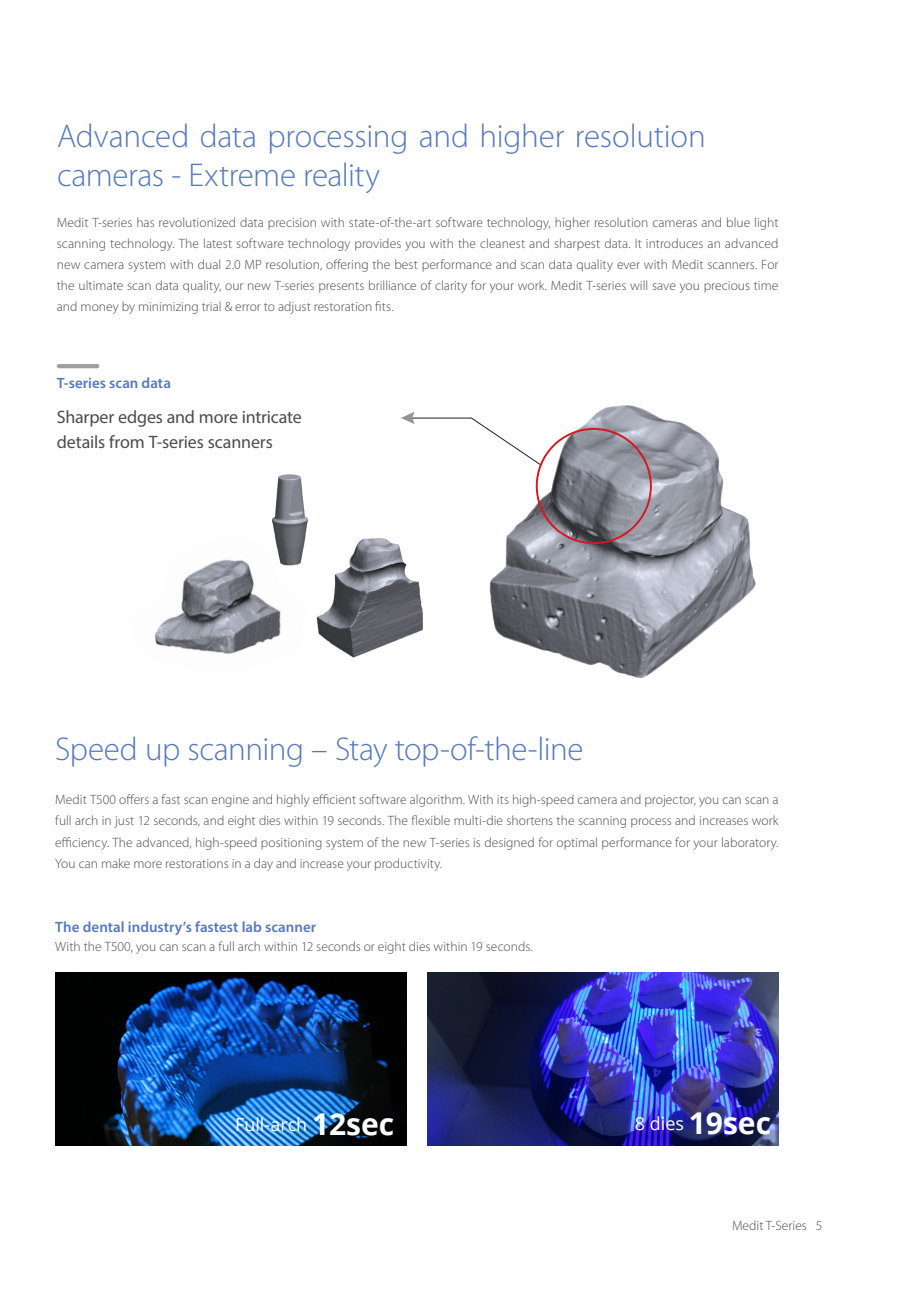
<style>
.page{position:relative;width:919px;height:1289px;background:#fff}
.page>*{position:absolute;margin:0;border:0;box-sizing:border-box;transform-origin:0 0}
.t1{font:300 33px/39.6px "Myriad Pro";letter-spacing:-.01em;color:#5679bd}
.t2{font:18px/25.5px "Myriad Pro";letter-spacing:-.01em;color:#4b4c4d}
.t3{font:18px "Open Sans";color:#fff}
.t4{font:600 15px "Myriad Pro";letter-spacing:.005em;color:#5679bd}
.t5{font:300 13.5px/21px "Myriad Pro";color:#4b4c4d;text-align:justify}
.s1{font-weight:700;font-size:30px}
</style>
<div class="page">
<img style="left:489px;top:405px;width:267px;height:273px">
<hr style="left:57px;top:364px;width:42px;height:4px;background:#9d9fa2;border-radius:2px">
<img style="left:272px;top:474px;width:37px;height:60px">
<img style="left:154px;top:534px;width:148px;height:121px">
<img style="left:302px;top:527px;width:121px;height:131px">
<div style="left:535px;top:428px;width:116px;height:116px;border:2px solid #d7171f;border-radius:50%"></div>
<svg style="left:401px;top:412px;width:140px;height:53px"></svg>
<img style="left:55px;top:972px;width:351px;height:172px">
<img style="left:427px;top:972px;width:351px;height:173px">
<p class="t1" style="left:57px;top:116px;width:650px">Advanced data processing and higher resolution cameras - Extreme reality</p>
<p class="t5" style="left:57px;top:212px;width:723px">Medit T-series has revolutionized data precision with state-of-the-art software technology, higher resolution cameras and blue light scanning technology. The latest software technology provides you with the cleanest and sharpest data. It introduces an advanced new camera system with dual 2.0 MP resolution, offering the best performance and scan data quality ever with Medit scanners. For the ultimate scan data quality, our new T-series presents brilliance of clarity for your work. Medit T-series will save you precious time and money by minimizing trial &amp; error to adjust restoration fits.</p>
<p class="t4" style="left:57px;top:374px;width:116px">T-series scan data</p>
<p class="t2" style="left:57px;top:403px;width:246px">Sharper edges and more intricate details from T-series scanners</p>
<p class="t1" style="left:55px;top:729px;width:529px">Speed up scanning – Stay top-of-the-line</p>
<p class="t5" style="left:55px;top:789px;width:724px">Medit T500 offers a fast scan engine and highly efficient software algorithm. With its high-speed camera and projector, you can scan a full arch in just 12 seconds, and eight dies within 19 seconds. The flexible multi-die shortens the scanning process and increases work efficiency. The advanced, high-speed positioning system of the new T-series is designed for optimal performance for your laboratory.<br>You can make more restorations in a day and increase your productivity.</p>
<p class="t4" style="left:55px;top:917px;width:262px">The dental industry’s fastest lab scanner</p>
<p class="t5" style="left:55px;top:936px;width:479px">With the T500, you can scan a full arch within 12 seconds or eight dies within 19 seconds.</p>
<p class="t3" style="left:235px;top:1112px;width:161px">Full-arch <span class="s1">12sec</span></p>
<p class="t3" style="left:634px;top:1110px;width:138px">8 dies <span class="s1">19sec</span></p>
<p class="t5" style="left:732px;top:1214px;width:92px">Medit T-Series 5</p>
</div>
